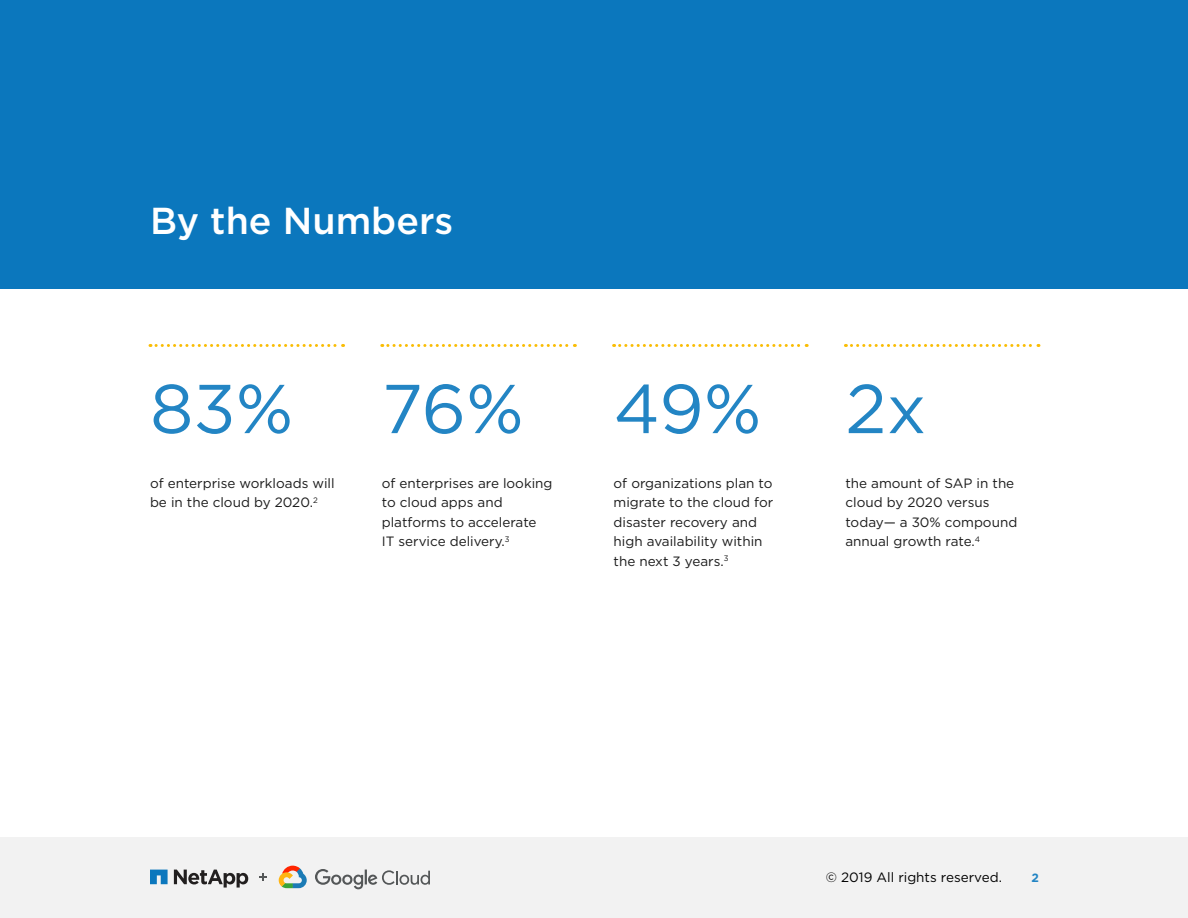
<style>
.page{position:relative;width:1188px;height:918px;background:#fff}
.page>*{position:absolute;margin:0;border:0;box-sizing:border-box;transform-origin:0 0}
.t1{font:69px "Gotham";letter-spacing:-.005em;color:#2385c4}
.t2{font:500 37.5px "Gotham";color:#fff}
.t3{font:13.5px/19.5px "Gotham";color:#1a1a1a}
.t4{font:13.5px "Gotham";color:#000}
.t5{font:700 12px "Gotham";color:#2385c4}
</style>
<div class="page">
<div style="left:0;top:837px;width:1188px;height:81px;background:#f2f2f2"></div>
<svg style="left:174px;top:870px;width:74px;height:18px"></svg>
<svg style="left:150px;top:870px;width:18px;height:14px"></svg>
<svg style="left:260px;top:874px;width:7px;height:7px"></svg>
<svg style="left:279px;top:866px;width:28px;height:22px"></svg>
<svg style="left:315px;top:869px;width:115px;height:20px"></svg>
<div style="left:0;top:0;width:1188px;height:289px;background:#0b77bd"></div>
<svg style="left:150px;top:344px;width:194px;height:3px"></svg>
<svg style="left:382px;top:344px;width:193px;height:3px"></svg>
<svg style="left:614px;top:344px;width:193px;height:3px"></svg>
<svg style="left:845px;top:344px;width:194px;height:3px"></svg>
<h2 class="t2" style="left:150px;top:199px;width:305px">By the Numbers</h2>
<h1 class="t1" style="left:150px;top:371px;width:145px">83%</h1>
<h1 class="t1" style="left:382px;top:371px;width:143px">76%</h1>
<h1 class="t1" style="left:614px;top:371px;width:314px">49% 2x</h1>
<p class="t3" style="left:150px;top:473px;width:186px">of enterprise workloads will be in the cloud by 2020.<sup>2</sup></p>
<p class="t3" style="left:382px;top:473px;width:172px">of enterprises are looking to cloud apps and platforms to accelerate<br>IT service delivery.<sup>3</sup></p>
<p class="t3" style="left:614px;top:473px;width:161px">of organizations plan to migrate to the cloud for disaster recovery and high availability within the next 3 years.<sup>3</sup></p>
<p class="t3" style="left:845px;top:473px;width:173px">the amount of SAP in the cloud by 2020 versus today— a 30% compound annual growth rate.<sup>4</sup></p>
<p class="t4" style="left:826px;top:870px;width:178px">© 2019 All rights reserved.</p>
<p class="t5" style="left:1031px;top:871px;width:9px">2</p>
</div>
